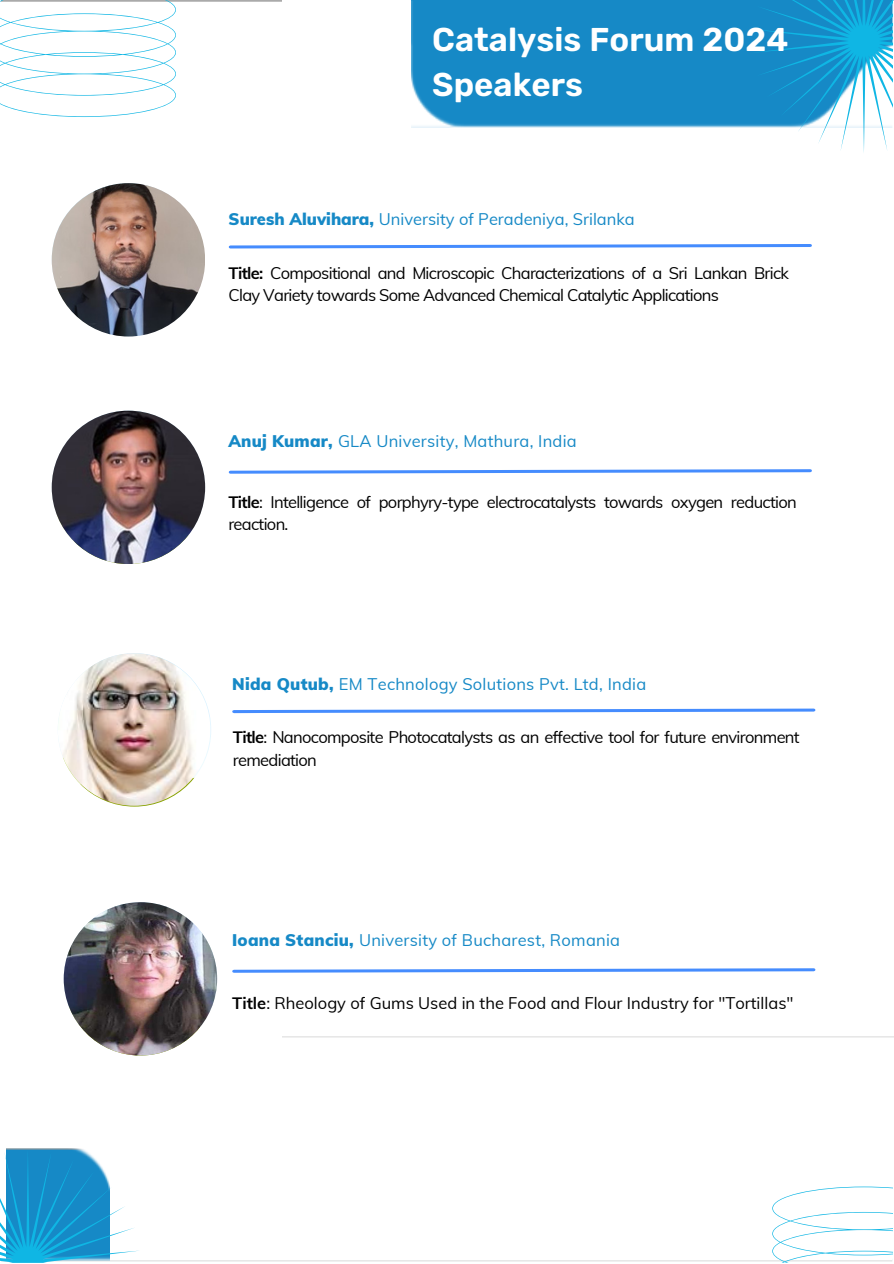
<style>
.page{position:relative;width:894px;height:1264px;background:#fff}
.page>*{position:absolute;margin:0;border:0;box-sizing:border-box;transform-origin:0 0}
.t1{font:600 33px/45px "Rubik";color:#fff}
.t2{font:16.5px/22.5px "Muli";letter-spacing:-.04em;color:#000}
.t3{font:16.5px "Muli";letter-spacing:.015em;color:#1689c6}
.t4{font:16.5px "Muli";color:#000}
.s1{font-weight:900}
.s2{font-weight:700}
</style>
<div class="page">
<div style="left:411px;top:0;width:340px;height:127px;background:#1689c6"></div>
<svg style="left:0;top:0;width:176px;height:117px"></svg>
<svg style="left:0;top:1149px;width:140px;height:113px"></svg>
<svg style="left:229px;top:244px;width:582px;height:4px;background:#76aafe"></svg>
<svg style="left:772px;top:1186px;width:120px;height:76px"></svg>
<svg style="left:229px;top:469px;width:582px;height:4px;background:#7aadfe"></svg>
<svg style="left:232px;top:708px;width:583px;height:5px"></svg>
<svg style="left:232px;top:968px;width:583px;height:4px;background:#7caefe"></svg>
<svg style="left:751px;top:0;width:141px;height:152px"></svg>
<img style="left:52px;top:183px;width:153px;height:153px;border-radius:50%">
<img style="left:58px;top:653px;width:152px;height:152px;border-radius:50%">
<img style="left:64px;top:902px;width:153px;height:153px;border-radius:50%">
<img style="left:52px;top:410px;width:153px;height:153px;border-radius:50%">
<p class="t1" style="left:432px;top:17px;width:357px">Catalysis Forum 2024<br>Speakers</p>
<p class="t3" style="left:228px;top:209px;width:407px"><span class="s1">Suresh Aluvihara,</span> University of Peradeniya, Srilanka</p>
<p class="t2" style="left:228px;top:261px;width:561px"><span class="s2">Title:</span> Compositional and Microscopic Characterizations of a Sri Lankan Brick<br>Clay Variety towards Some Advanced Chemical Catalytic Applications</p>
<p class="t3" style="left:228px;top:430px;width:350px"><span class="s1">Anuj Kumar,</span> GLA University, Mathura, India</p>
<p class="t2" style="left:228px;top:490px;width:569px"><span class="s2">Title</span>: Intelligence of porphyry-type electrocatalysts towards oxygen reduction reaction.</p>
<p class="t3" style="left:232px;top:673px;width:415px"><span class="s1">Nida Qutub,</span> EM Technology Solutions Pvt. Ltd, India</p>
<p class="t2" style="left:233px;top:726px;width:568px"><span class="s2">Title</span>: Nanocomposite Photocatalysts as an effective tool for future environment remediation</p>
<p class="t3" style="left:232px;top:929px;width:389px"><span class="s1">Ioana Stanciu,</span> University of Bucharest, Romania</p>
<p class="t4" style="left:232px;top:992px;width:562px"><span class="s2">Title</span>: Rheology of Gums Used in the Food and Flour Industry for "Tortillas"</p>
</div>
